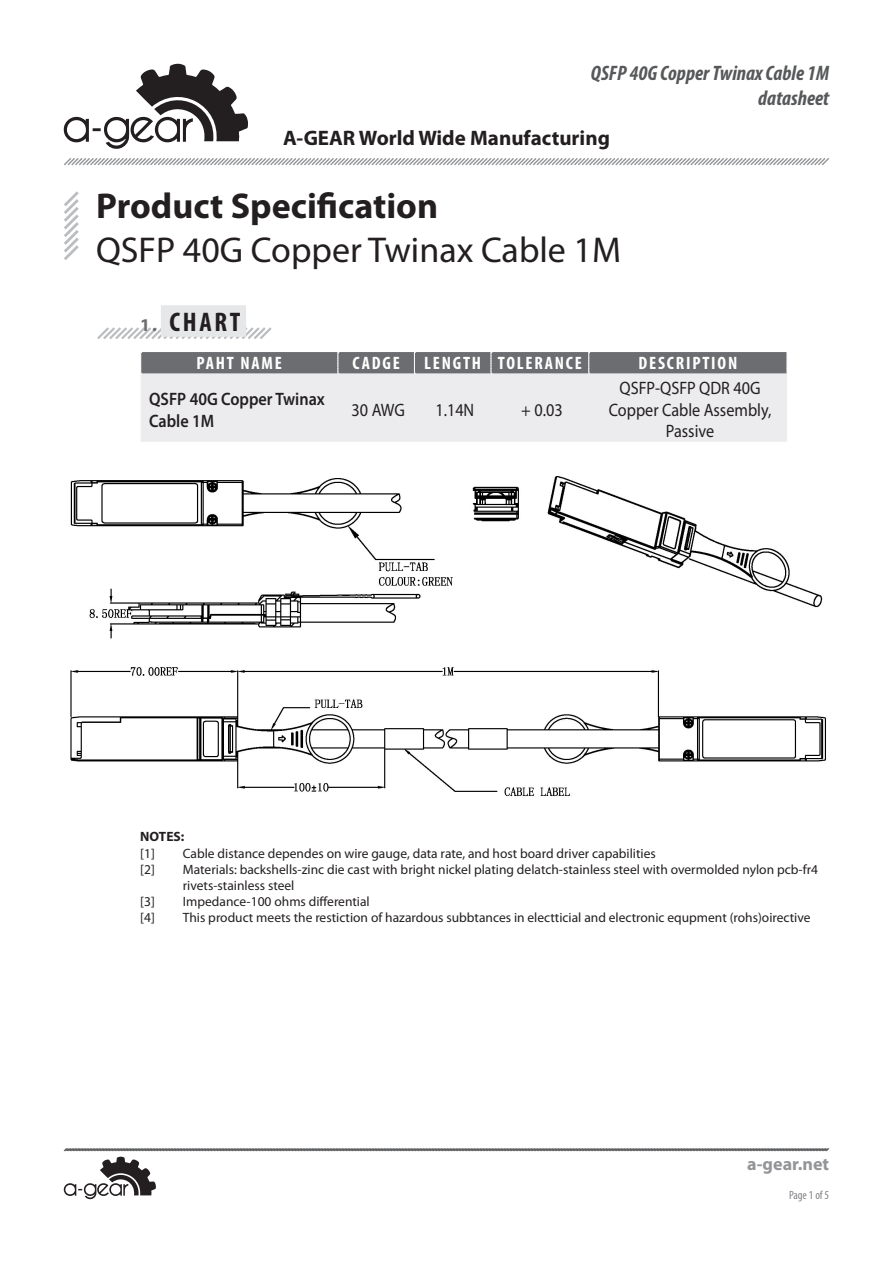
<style>
.page{position:relative;width:893px;height:1263px;background:#fff}
.page>*{position:absolute;margin:0;border:0;box-sizing:border-box;transform-origin:0 0}
.model_name{font:36px "Myriad Pro";color:#231f20}
.t1{font:700 36px "Myriad Pro";color:#231f20}
.podzag{font:700 condensed 27px "Myriad Pro";letter-spacing:.1em;color:#231f20}
.t2{font:italic 700 condensed 21px "Myriad Pro";color:#57585a}
.t3{font:700 21px "Myriad Pro";color:#231f20}
.table_values{font:18px/21.6px "Myriad Pro";color:#231f20;text-align:center;scale:.9 1}
.table_header{font:700 condensed 18px "Myriad Pro";letter-spacing:.1em;color:#fff}
.table_parameters{font:600 18px/21.6px "Myriad Pro";color:#231f20;scale:.9 1}
.t4{font:700 18px "Myriad Pro";color:#939598}
.notes_list{font:13.5px/16.2px "Myriad Pro";color:#231f20}
.notes_list_start{font:13.5px "Myriad Pro";color:#231f20}
.notes{font:700 13.5px "Myriad Pro";color:#231f20}
.t5{font:condensed 12px "Myriad Pro";color:#808285}
.s1{font-stretch:normal;font-size:18px;color:#6c6d70}
</style>
<div class="page">
<svg style="left:64px;top:191px;width:15px;height:69px"></svg>
<img style="left:70px;top:667px;width:756px;height:129px">
<img style="left:70px;top:478px;width:449px;height:161px">
<svg style="left:97px;top:327px;width:175px;height:12px"></svg>
<div style="left:161px;top:305px;width:85px;height:32px;background:#e6e7e9"></div>
<svg style="left:140px;top:352px;width:647px;height:90px;background:#ceced0"></svg>
<img style="left:547px;top:476px;width:276px;height:132px">
<svg style="left:63px;top:1148px;width:767px;height:51px"></svg>
<svg style="left:64px;top:158px;width:765px;height:8px"></svg>
<svg style="left:64px;top:64px;width:184px;height:85px"></svg>
<p class="t2" style="left:591px;top:59px;width:240px">QSFP 40G Copper Twinax Cable 1M</p>
<p class="t2" style="left:758px;top:85px;width:73px">datasheet</p>
<p class="t3" style="left:283px;top:124px;width:328px">A-GEAR World Wide Manufacturing</p>
<p class="t1" style="left:96px;top:183px;width:344px">Product Specification</p>
<p class="model_name" style="left:96px;top:227px;width:526px">QSFP 40G Copper Twinax Cable 1M</p>
<p class="podzag" style="left:140px;top:305px;width:102px"><span class="s1">1.</span> CHART</p>
<p class="table_header" style="left:197px;top:352px;width:87px">РАНТ NAME</p>
<p class="table_header" style="left:353px;top:352px;width:49px">CADGE</p>
<p class="table_header" style="left:424px;top:352px;width:59px">LENGTH</p>
<p class="table_header" style="left:498px;top:352px;width:86px">TOLERANCE</p>
<p class="table_header" style="left:638px;top:352px;width:100px">DESCRIPTION</p>
<p class="table_parameters" style="left:149px;top:388px;width:197px">QSFP 40G Copper Twinax<br>Cable 1M</p>
<p class="table_values" style="left:352px;top:399px;width:61px">30 AWG</p>
<p class="table_values" style="left:435px;top:399px;width:45px">1.14N</p>
<p class="table_values" style="left:521px;top:399px;width:47px">+ 0.03</p>
<p class="table_values" style="left:609px;top:377px;width:182px">QSFP-QSFP QDR 40G<br>Copper Cable Assembly,<br>Passive</p>
<p class="notes" style="left:140px;top:828px;width:46px">NOTES:</p>
<p class="notes_list_start" style="left:140px;top:845px;width:16px">[1]</p>
<p class="notes_list_start" style="left:183px;top:845px;width:474px">Cable distance dependes on wire gauge, data rate, and host board driver capabilities</p>
<p class="notes_list" style="left:140px;top:861px;width:16px">[2]</p>
<p class="notes_list" style="left:183px;top:861px;width:637px">Materials: backshells-zinc die cast with bright nickel plating delatch-stainless steel with overmolded nylon pcb-fr4 rivets-stainless steel</p>
<p class="notes_list" style="left:140px;top:893px;width:16px">[3]</p>
<p class="notes_list" style="left:183px;top:893px;width:188px">Impedance-100 ohms differential</p>
<p class="notes_list" style="left:140px;top:909px;width:16px">[4]</p>
<p class="notes_list" style="left:183px;top:909px;width:629px">This product meets the restiction of hazardous subbtances in electticial and electronic equpment (rohs)oirective</p>
<p class="t4" style="left:747px;top:1152px;width:83px">a-gear.net</p>
<p class="t5" style="left:789px;top:1188px;width:42px">Раge 1 of 5</p>
</div>
